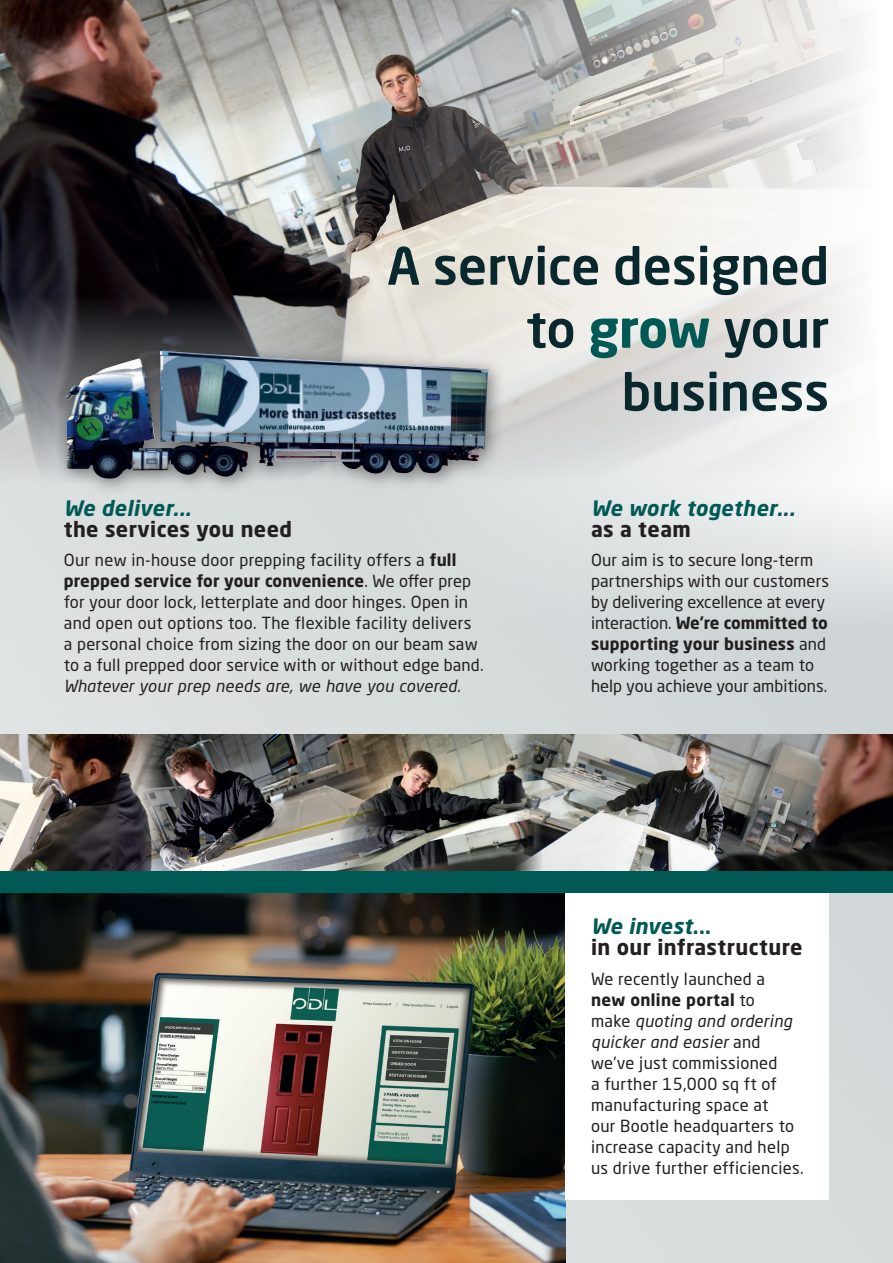
<style>
.page{position:relative;width:893px;height:1263px;background:#d7dcdd}
.page>*{position:absolute;margin:0;border:0;box-sizing:border-box;transform-origin:0 0}
.t1{font:500 51px/63px "Neo Sans W1 G";color:#09282e;text-align:right}
.BODY{font:700 21px/21px "Neo Sans W1 G";letter-spacing:.02em;color:#231f20}
.BODY-2{font:italic 700 21px/21px "Neo Sans W1 G";letter-spacing:.02em;color:#005954}
.BODY-3{font:16.5px/21px "Neo Sans W1 G";letter-spacing:.01em;color:#231f20}
.s1{font-weight:700;color:#005954}
.s2{font-style:italic;color:#005954}
.s3{font-weight:700}
.s4{font-style:italic}
.s5{font-style:normal;color:#231f20}
.s6{color:#005954}
</style>
<div class="page">
<img style="left:560px;top:734px;width:333px;height:138px">
<img style="left:398px;top:734px;width:162px;height:138px">
<img style="left:164px;top:734px;width:234px;height:138px">
<img style="left:0;top:734px;width:164px;height:138px">
<div style="left:0;top:872px;width:893px;height:21px;background:#005954"></div>
<img style="left:0;top:0;width:115px;height:472px">
<svg style="left:115px;top:0;width:778px;height:569px"></svg>
<img style="left:0;top:893px;width:566px;height:370px">
<div style="left:566px;top:893px;width:263px;height:306px;background:#fff"></div>
<div style="left:55px;top:339px;width:451px;height:158px;background:#231f20;opacity:.5"></div>
<img style="left:65px;top:351px;width:326px;height:128px">
<p class="t1" style="left:387px;top:233px;width:443px">A service designed to <span class="s1">grow</span> your business</p>
<p class="BODY" style="left:64px;top:497px;width:230px"><span class="s2">We deliver...<br></span>the services you need</p>
<p class="BODY-3" style="left:64px;top:549px;width:421px">Our new in-house door prepping facility offers a <span class="s3">full prepped service for your convenience</span>. We offer prep for your door lock, letterplate and door hinges. Open in and open out options too. The flexible facility delivers a personal choice from sizing the door on our beam saw to a full prepped door service with or without edge band.<br><span class="s4">Whatever your prep needs are, we have you covered.</span></p>
<p class="BODY-2" style="left:591px;top:497px;width:205px">We work together... <span class="s5">as a team</span></p>
<p class="BODY-3" style="left:591px;top:549px;width:240px">Our aim is to secure long-term partnerships with our customers by delivering excellence at every interaction. <span class="s3">We’re committed to supporting your business</span> and working together as a team to help you achieve your ambitions.</p>
<p class="BODY" style="left:591px;top:916px;width:213px"><span class="s2">We invest</span><span class="s6">...<br></span>in our infrastructure</p>
<p class="BODY-3" style="left:591px;top:968px;width:214px">We recently launched a<br><span class="s3">new online portal</span> to<br>make <span class="s4">quoting and ordering quicker and easier</span> and we’ve just commissioned<br>a further 15,000 sq ft of manufacturing space at<br>our Bootle headquarters to increase capacity and help us drive further efficiencies.</p>
</div>
